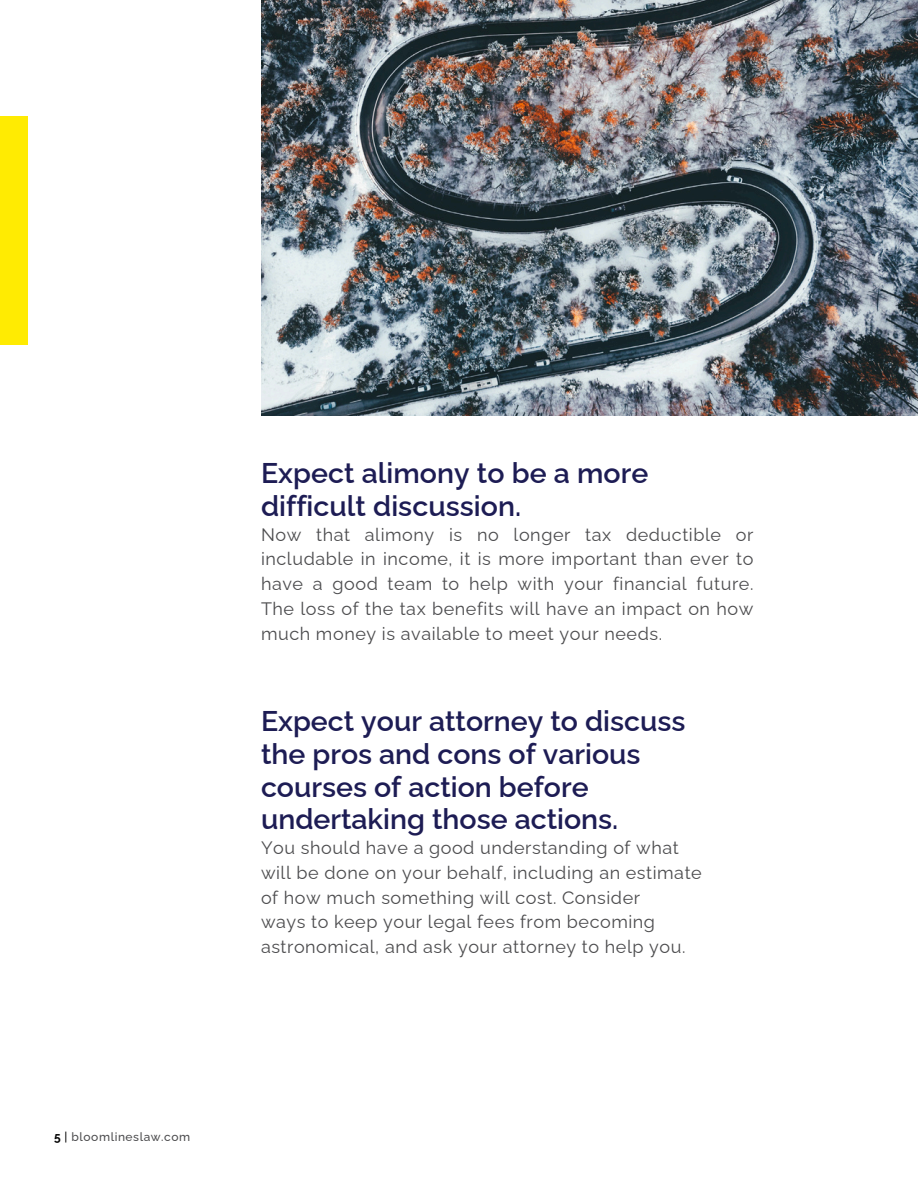
<style>
.page{position:relative;width:918px;height:1188px;background:#fff}
.page>*{position:absolute;margin:0;border:0;box-sizing:border-box;transform-origin:0 0}
.t1{font:600 28.5px/32.7px "Raleway";color:#1d1c54}
.t2{font:18px/24.8px "Raleway";letter-spacing:.03em;color:#4c4c4e;text-align:justify}
.t3{font:500 12px "Raleway";letter-spacing:.045em;color:#4c4c4e}
.s1{font-weight:700;color:#000}
.s2{color:#000}
</style>
<div class="page">
<img style="left:261px;top:0;width:657px;height:415px">
<div style="left:0;top:117px;width:28px;height:228px;background:#ffeb02"></div>
<p class="t3" style="left:54px;top:1130px;width:138px"><span class="s1">5</span> <span class="s2">|</span> bloomlineslaw.com</p>
<h1 class="t1" style="left:261px;top:457px;width:389px">Expect alimony to be a more difficult discussion.</h1>
<h1 class="t2" style="left:261px;top:522px;width:494px">Now that alimony is no longer tax deductible or includable in income, it is more important than ever to have a good team to help with your financial future.<br>The loss of the tax benefits will have an impact on how much money is available to meet your needs.</h1>
<h1 class="t1" style="left:261px;top:705px;width:426px">Expect your attorney to discuss the pros and cons of various courses of action before undertaking those actions.</h1>
<h1 class="t2" style="left:261px;top:835px;width:442px;text-align:left">You should have a good understanding of what will be done on your behalf, including an estimate of how much something will cost. Consider<br>ways to keep your legal fees from becoming astronomical, and ask your attorney to help you.</h1>
</div>
